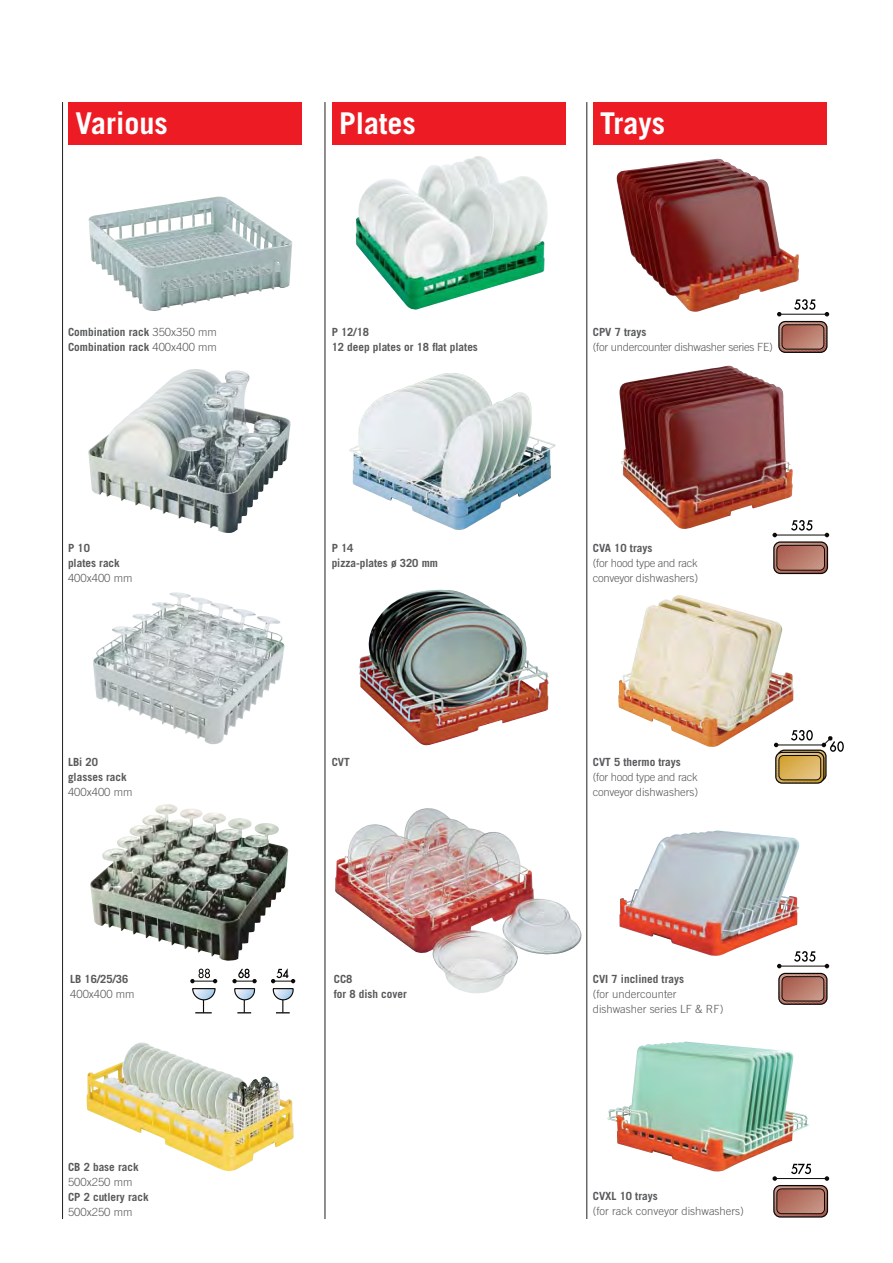
<style>
.page{position:relative;width:893px;height:1263px;background:#fff}
.page>*{position:absolute;margin:0;border:0;box-sizing:border-box;transform-origin:0 0}
.t1{font:700 30px "Trade Gothic";color:#fff}
.t2{font:700 11.25px/15px "Trade Gothic";color:#58595b}
.t3{font:300 11.25px/15px "Trade Gothic";letter-spacing:-.025em;color:#58595b}
.t4{font:300 11.25px/15px "Trade Gothic";color:#58595b}
.s1{font-weight:300}
</style>
<div class="page">
<img style="left:88px;top:196px;width:204px;height:115px">
<img style="left:88px;top:369px;width:203px;height:164px">
<img style="left:90px;top:804px;width:198px;height:157px">
<img style="left:95px;top:592px;width:190px;height:127px">
<img style="left:87px;top:1042px;width:207px;height:129px">
<img style="left:356px;top:156px;width:192px;height:154px">
<img style="left:349px;top:373px;width:207px;height:157px">
<img style="left:358px;top:589px;width:191px;height:157px">
<img style="left:335px;top:808px;width:247px;height:186px">
<img style="left:617px;top:159px;width:182px;height:153px">
<img style="left:619px;top:366px;width:174px;height:163px">
<img style="left:619px;top:830px;width:181px;height:126px">
<img style="left:618px;top:595px;width:175px;height:152px">
<img style="left:607px;top:1042px;width:201px;height:130px">
<div style="left:775px;top:752px;width:49px;height:32px;border:1px solid #0c0907;border-radius:6px"></div>
<svg style="left:774px;top:730px;width:70px;height:53px"></svg>
<div style="left:773px;top:541px;width:55px;height:33px;border:1px solid #0c0907;border-radius:7px"></div>
<svg style="left:772px;top:520px;width:57px;height:53px"></svg>
<div style="left:776px;top:545px;width:49px;height:26px;border:1px solid #0c0907;border-radius:5px"></div>
<svg style="left:794px;top:299px;width:21px;height:11px"></svg>
<hr style="left:781px;top:314px;width:44px;height:1px;background:#0c0907">
<svg style="left:777px;top:312px;width:4px;height:4px"></svg>
<svg style="left:825px;top:312px;width:4px;height:4px"></svg>
<div style="left:778px;top:321px;width:49px;height:32px;border:1px solid #0c0907;border-radius:6px"></div>
<svg style="left:779px;top:322px;width:48px;height:30px"></svg>
<div style="left:782px;top:324px;width:42px;height:26px;border:1px solid #0c0907;border-radius:5px"></div>
<svg style="left:772px;top:1164px;width:57px;height:53px"></svg>
<div style="left:776px;top:1188px;width:49px;height:26px;border:1px solid #0c0907;border-radius:5px"></div>
<div style="left:778px;top:973px;width:49px;height:32px;border:1px solid #0c0907;border-radius:6px"></div>
<svg style="left:777px;top:951px;width:52px;height:53px"></svg>
<div style="left:782px;top:976px;width:42px;height:25px;border:1px solid #0c0907;border-radius:5px"></div>
<svg style="left:232px;top:968px;width:25px;height:45px"></svg>
<svg style="left:271px;top:968px;width:24px;height:45px"></svg>
<svg style="left:190px;top:969px;width:27px;height:44px"></svg>
<div style="left:68px;top:102px;width:234px;height:43px;background:#ed1c24"></div>
<div style="left:332px;top:102px;width:234px;height:43px;background:#ed1c24"></div>
<div style="left:593px;top:102px;width:234px;height:43px;background:#ed1c24"></div>
<hr style="left:62px;top:102px;width:1px;height:1117px;background:#231f20">
<hr style="left:325px;top:102px;width:1px;height:1117px;background:#231f20">
<hr style="left:586px;top:102px;width:1px;height:1117px;background:#231f20">
<h1 class="t1" style="left:75px;top:113px;width:94px">Various</h1>
<h1 class="t1" style="left:339px;top:113px;width:78px">Plates</h1>
<h1 class="t1" style="left:600px;top:113px;width:66px">Trays</h1>
<p class="t2" style="left:68px;top:326px;width:150px">Combination rack <span class="s1">350x350 mm<br></span>Combination rack <span class="s1">400x400 mm</span></p>
<p class="t2" style="left:332px;top:326px;width:148px">P 12/18<br>12 deep plates or 18 flat plates</p>
<p class="t2" style="left:593px;top:326px;width:55px">CPV 7 trays</p>
<p class="t3" style="left:593px;top:341px;width:181px">(for undercounter dishwasher series FE)</p>
<p class="t2" style="left:68px;top:542px;width:53px">P 10 plates rack</p>
<p class="t4" style="left:68px;top:572px;width:66px">400x400 mm</p>
<p class="t2" style="left:332px;top:542px;width:108px">P 14<br>pizza-plates ø 320 mm</p>
<p class="t2" style="left:593px;top:542px;width:61px">CVA 10 trays</p>
<p class="t3" style="left:593px;top:557px;width:107px">(for hood type and rack conveyor dishwashers)</p>
<p class="t2" style="left:68px;top:756px;width:60px">LBi 20 glasses rack</p>
<p class="t4" style="left:68px;top:786px;width:66px">400x400 mm</p>
<p class="t2" style="left:332px;top:756px;width:20px">CVT</p>
<p class="t2" style="left:593px;top:756px;width:90px">CVT 5 thermo trays</p>
<p class="t3" style="left:593px;top:771px;width:107px">(for hood type and rack conveyor dishwashers)</p>
<p class="t2" style="left:70px;top:972px;width:60px">LB 16/25/36</p>
<p class="t4" style="left:70px;top:988px;width:66px">400x400 mm</p>
<p class="t2" style="left:334px;top:972px;width:75px">CC8<br>for 8 dish cover</p>
<p class="t2" style="left:593px;top:973px;width:93px">CVI 7 inclined trays</p>
<p class="t4" style="left:593px;top:988px;width:132px">(for undercounter dishwasher series LF &amp; RF)</p>
<p class="t2" style="left:68px;top:1161px;width:72px">CB 2 base rack</p>
<p class="t4" style="left:68px;top:1176px;width:66px">500x250 mm</p>
<p class="t2" style="left:68px;top:1191px;width:82px">CP 2 cutlery rack</p>
<p class="t4" style="left:68px;top:1206px;width:66px">500x250 mm</p>
<p class="t2" style="left:593px;top:1190px;width:67px">CVXL 10 trays</p>
<p class="t4" style="left:593px;top:1205px;width:153px">(for rack conveyor dishwashers)</p>
</div>
